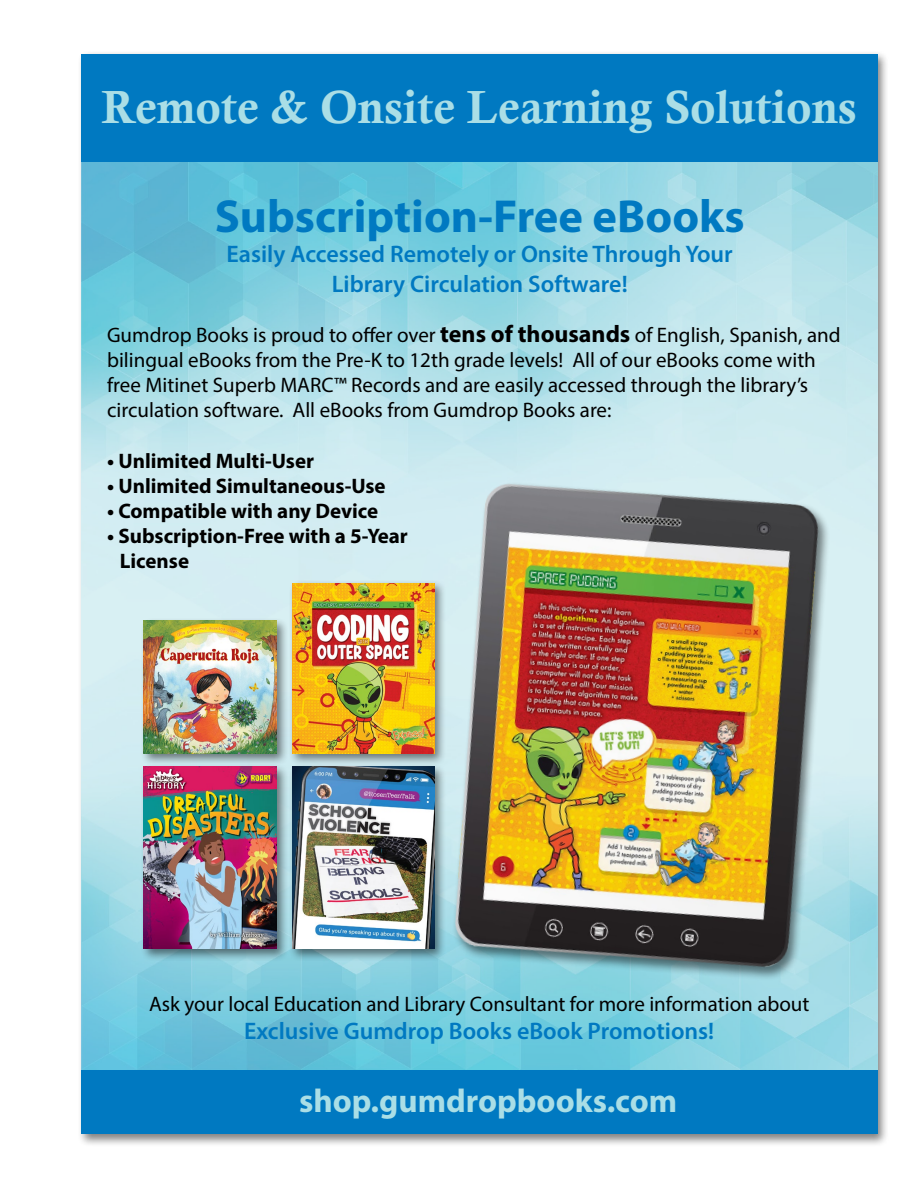
<style>
.page{position:relative;width:918px;height:1188px;background:#fff}
.page>*{position:absolute;margin:0;border:0;box-sizing:border-box;transform-origin:0 0}
.t1{font:46.5px "Calis MT Bol";color:#aadee6}
.t2{font:700 46.5px "Myriad Pro";color:#0079c1}
.t3{font:700 33px "Myriad Pro";color:#aadee6}
.t4{font:600 24px/30px "Myriad Pro";color:#0079c1;text-align:center}
.t5{font:21px/25.2px "Myriad Pro";color:#000}
.t6{font:700 21px/25.2px "Myriad Pro";color:#000}
.s1{font-weight:700;font-size:24px}
</style>
<div class="page">
<div style="left:77px;top:51px;width:812px;height:1096px;background:#000;opacity:.5"></div>
<img style="left:81px;top:162px;width:797px;height:908px">
<div style="left:81px;top:1070px;width:797px;height:64px;background:#0079c1"></div>
<div style="left:81px;top:54px;width:797px;height:108px;background:#0079c1"></div>
<img style="left:405px;top:450px;width:464px;height:555px">
<div style="left:140px;top:617px;width:149px;height:149px;background:#000;opacity:.5"></div>
<img style="left:144px;top:621px;width:132px;height:132px">
<div style="left:289px;top:763px;width:158px;height:198px;background:#000;opacity:.5"></div>
<img style="left:292px;top:767px;width:142px;height:182px">
<div style="left:289px;top:580px;width:158px;height:186px;background:#000;opacity:.5"></div>
<img style="left:292px;top:583px;width:142px;height:170px">
<div style="left:140px;top:763px;width:149px;height:198px;background:#000;opacity:.5"></div>
<img style="left:144px;top:767px;width:132px;height:182px">
<h1 class="t1" style="left:102px;top:81px;width:756px">Remote &amp; Onsite Learning Solutions</h1>
<h1 class="t2" style="left:215px;top:186px;width:531px">Subscription-Free eBooks</h1>
<p class="t4" style="left:227px;top:238px;width:508px">Easily Accessed Remotely or Onsite Through Your<br>Library Circulation Software!</p>
<p class="t5" style="left:107px;top:322px;width:735px">Gumdrop Books is proud to offer over <span class="s1">tens of thousands</span> of English, Spanish, and bilingual eBooks from the Pre-K to 12th grade levels! All of our eBooks come with free Mitinet Superb MARC™ Records and are easily accessed through the library’s circulation software. All eBooks from Gumdrop Books are:</p>
<p class="t6" style="left:107px;top:447px;width:208px">• Unlimited Multi-User</p>
<p class="t6" style="left:107px;top:472px;width:280px">• Unlimited Simultaneous-Use</p>
<p class="t6" style="left:107px;top:498px;width:273px">• Compatible with any Device</p>
<p class="t6" style="left:120px;top:523px;width:290px;text-indent:-13px">• Subscription-Free with a 5-Year<br>License</p>
<p class="t5" style="left:149px;top:991px;width:662px">Ask your local Education and Library Consultant for more information about</p>
<p class="t4" style="left:244px;top:1016px;width:472px">Exclusive Gumdrop Books eBook Promotions!</p>
<h2 class="t3" style="left:299px;top:1079px;width:379px">shop.gumdropbooks.com</h2>
</div>
